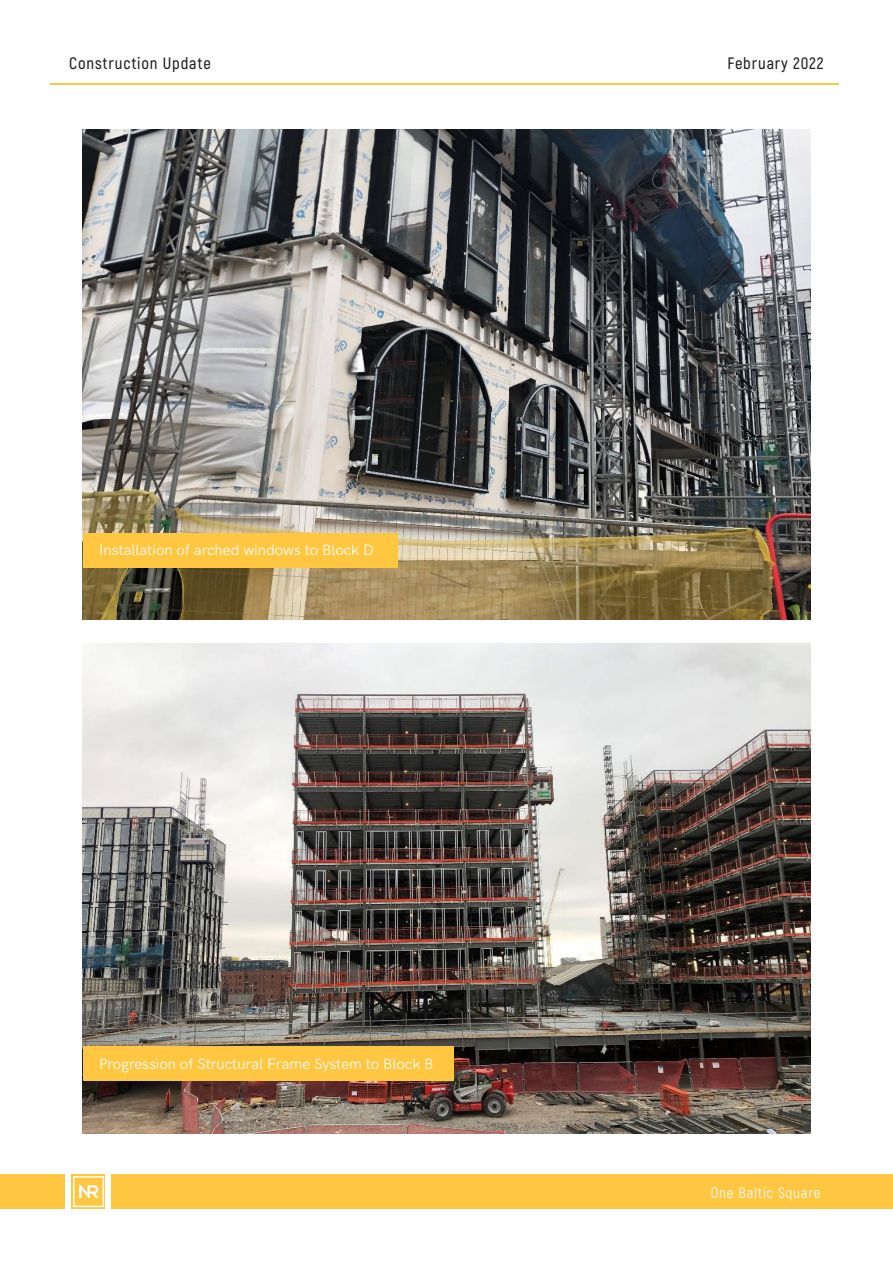
<style>
.page{position:relative;width:893px;height:1263px;background:#fff}
.page>*{position:absolute;margin:0;border:0;box-sizing:border-box;transform-origin:0 0}
.t1{font:600 16.5px "Akrobat";letter-spacing:.05em;color:#1e2121}
.t2{font:15px "HK Grotesk Regular Legacy";color:#fff}
.t3{font:15px "Akrobat";letter-spacing:.05em;color:#fff}
</style>
<div class="page">
<hr style="left:50px;top:83px;width:788px;height:1px;background:#ffc641">
<div style="left:112px;top:1175px;width:781px;height:34px;background:#ffc641"></div>
<img style="left:72px;top:1175px;width:33px;height:34px">
<div style="left:0;top:1175px;width:65px;height:34px;background:#ffc641"></div>
<img style="left:83px;top:643px;width:727px;height:490px">
<img style="left:83px;top:130px;width:727px;height:490px">
<div style="left:83px;top:533px;width:315px;height:34px;background:#ffc641"></div>
<div style="left:83px;top:1046px;width:370px;height:34px;background:#ffc641"></div>
<p class="t1" style="left:69px;top:54px;width:143px">Construction Update</p>
<p class="t2" style="left:99px;top:539px;width:276px">Installation of arched windows to Block D</p>
<p class="t2" style="left:99px;top:1052px;width:336px">Progression of Structural Frame System to Block B</p>
<p class="t1" style="left:728px;top:54px;width:98px">February 2022</p>
<p class="t3" style="left:711px;top:1184px;width:111px">One Baltic Square</p>
</div>
